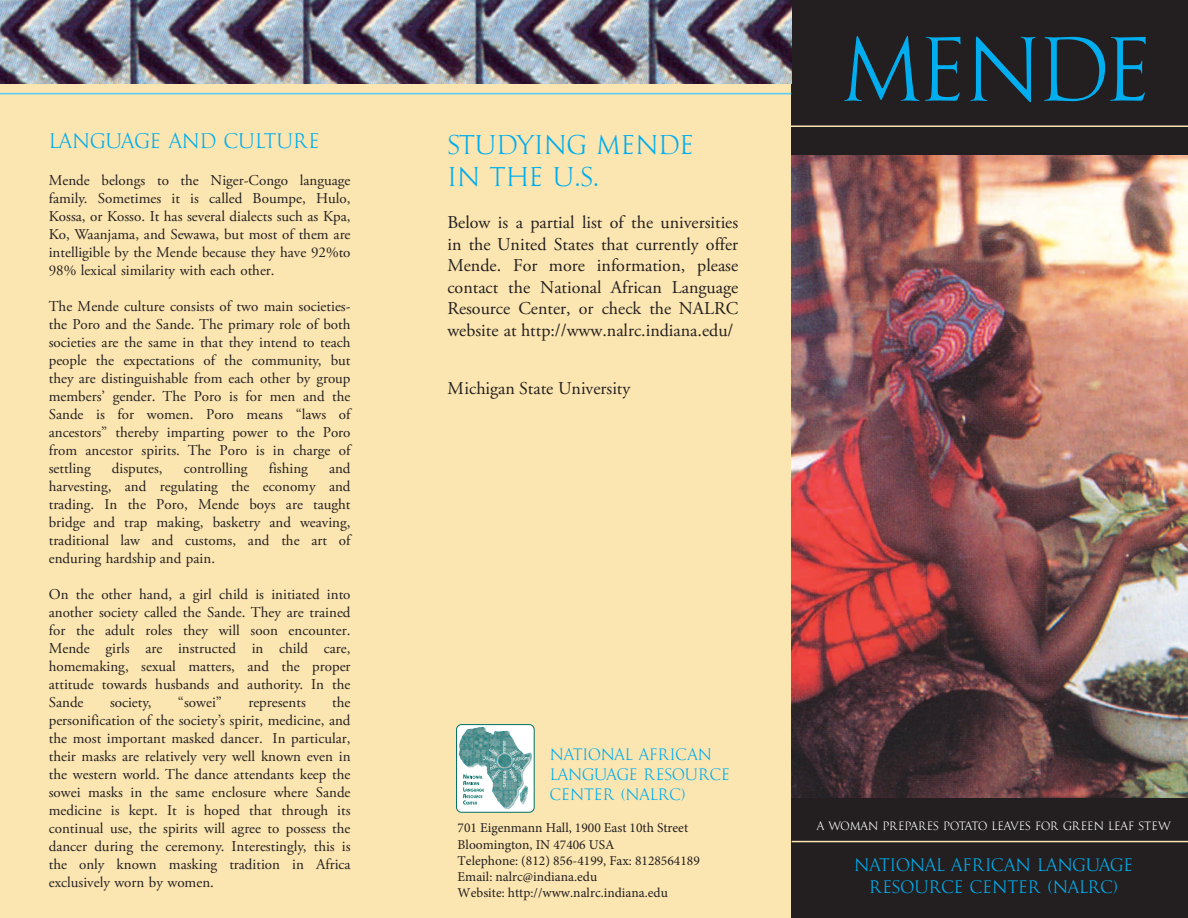
<style>
.page{position:relative;width:1188px;height:918px;background:#fff}
.page>*{position:absolute;margin:0;border:0;box-sizing:border-box;transform-origin:0 0}
.t1{font:90px "Goudy Trajan";letter-spacing:-.035em;color:#00aeef}
.t2{font:27px/32.4px "Goudy Trajan";color:#00aeef}
.t3{font:21px "Goudy Trajan";color:#00aeef}
.t4{font:18px/21.6px "Adobe Garamond Pro";color:#231f20;text-align:justify}
.t5{font:18px/21.6px "Goudy Trajan";color:#00aeef;text-align:center}
.t6{font:18px "Adobe Garamond";color:#231f20}
.t7{font:16.5px/19.8px "Goudy Trajan";color:#00aeef}
.t8{font:15px/18px "Adobe Garamond Pro";color:#231f20;text-align:justify}
.t9{font:13.5px/16.2px "Minion Pro";color:#231f20}
.t10{font:12px "Goudy Trajan";color:#fff}
</style>
<div class="page">
<div style="left:791px;top:0;width:397px;height:805px;background:#231f20"></div>
<div style="left:784px;top:800px;width:404px;height:118px;background:#231f20"></div>
<div style="left:395px;top:0;width:396px;height:918px;background:#fbe5b0"></div>
<div style="left:0;top:0;width:396px;height:918px;background:#fbe5b0"></div>
<hr style="left:0;top:93px;width:791px;height:1px;background:#56cbf5">
<hr style="left:790px;top:125px;width:398px;height:2px;background:#fbe5b0">
<hr style="left:792px;top:841px;width:396px;height:1px;background:#fbe5b0">
<img style="left:0;top:0;width:791px;height:83px">
<svg style="left:456px;top:724px;width:79px;height:89px;background:#a4c6c4"></svg>
<img style="left:791px;top:155px;width:397px;height:643px">
<h3 class="t3" style="left:49px;top:128px;width:273px">LANGUAGE AND CULTURE</h3>
<p class="t8" style="left:49px;top:171px;width:303px">Mende belongs to the Niger-Congo language family. Sometimes it is called Boumpe, Hulo, Kossa, or Kosso. It has several dialects such as Kpa, Ko, Waanjama, and Sewawa, but most of them are intelligible by the Mende because they have 92%to 98% lexical similarity with each other.</p>
<p class="t8" style="left:49px;top:297px;width:303px">The Mende culture consists of two main societies&shy;the Poro and the Sande. The primary role of both societies are the same in that they intend to teach people the expectations of the community, but they are distinguishable from each other by group members’ gender. The Poro is for men and the Sande is for women. Poro means “laws of ancestors” thereby imparting power to the Poro from ancestor spirits. The Poro is in charge of settling</p>
<p class="t8" style="left:49px;top:459px;width:303px;text-indent:280px">and harvesting, and regulating the economy and trading. In the Poro, Mende boys are taught bridge and trap making, basketry and weaving, traditional law and customs, and the art of enduring hardship and pain.</p>
<p class="t8" style="left:49px;top:585px;width:303px">On the other hand, a girl child is initiated into another society called the Sande. They are trained for the adult roles they will soon encounter.<br>Mende girls are instructed in child care, homemaking, sexual matters, and the proper attitude towards husbands and authority. In the Sande</p>
<p class="t8" style="left:112px;top:459px;width:52px">disputes,</p>
<p class="t8" style="left:184px;top:459px;width:65px">controlling</p>
<p class="t8" style="left:269px;top:459px;width:41px">fishing</p>
<p class="t8" style="left:49px;top:693px;width:303px;text-indent:284px">the personification of the society’s spirit, medicine, and the most important masked dancer. In particular, their masks are relatively very well known even in the western world. The dance attendants keep the sowei masks in the same enclosure where Sande medicine is kept. It is hoped that through its continual use, the spirits will agree to possess the dancer during the ceremony. Interestingly, this is the only known masking tradition in Africa exclusively worn by women.</p>
<p class="t8" style="left:110px;top:693px;width:43px">society,</p>
<p class="t8" style="left:178px;top:693px;width:45px">“sowei”</p>
<p class="t8" style="left:248px;top:693px;width:59px">represents</p>
<h2 class="t2" style="left:447px;top:128px;width:248px">STUDYING MENDE<br>IN THE U.S.</h2>
<p class="t4" style="left:447px;top:212px;width:292px">Below is a partial list of the universities in the United States that currently offer Mende. For more information, please contact the National African Language Resource Center, or check the NALRC website at http://www.nalrc.indiana.edu/</p>
<p class="t6" style="left:447px;top:381px;width:184px">Michigan State University</p>
<h1 class="t1" style="left:841px;top:17px;width:314px">MENDE</h1>
<p class="t7" style="left:550px;top:745px;width:182px">NATIONAL AFRICAN<br>LANGUAGE RESOURCE<br>CENTER (NALRC)</p>
<p class="t9" style="left:458px;top:820px;width:244px">701 Eigenmann Hall, 1900 East 10th Street Bloomington, IN 47406 USA<br>Telephone: (812) 856-4199, Fax: 8128564189<br>Email: nalrc@indiana.edu<br>Website: http://www.nalrc.indiana.edu</p>
<p class="t10" style="left:817px;top:819px;width:356px">A WOMAN PREPARES POTATO LEAVES FOR GREEN LEAF STEW</p>
<p class="t5" style="left:854px;top:854px;width:281px">NATIONAL AFRICAN LANGUAGE<br>RESOURCE CENTER (NALRC)</p>
</div>
